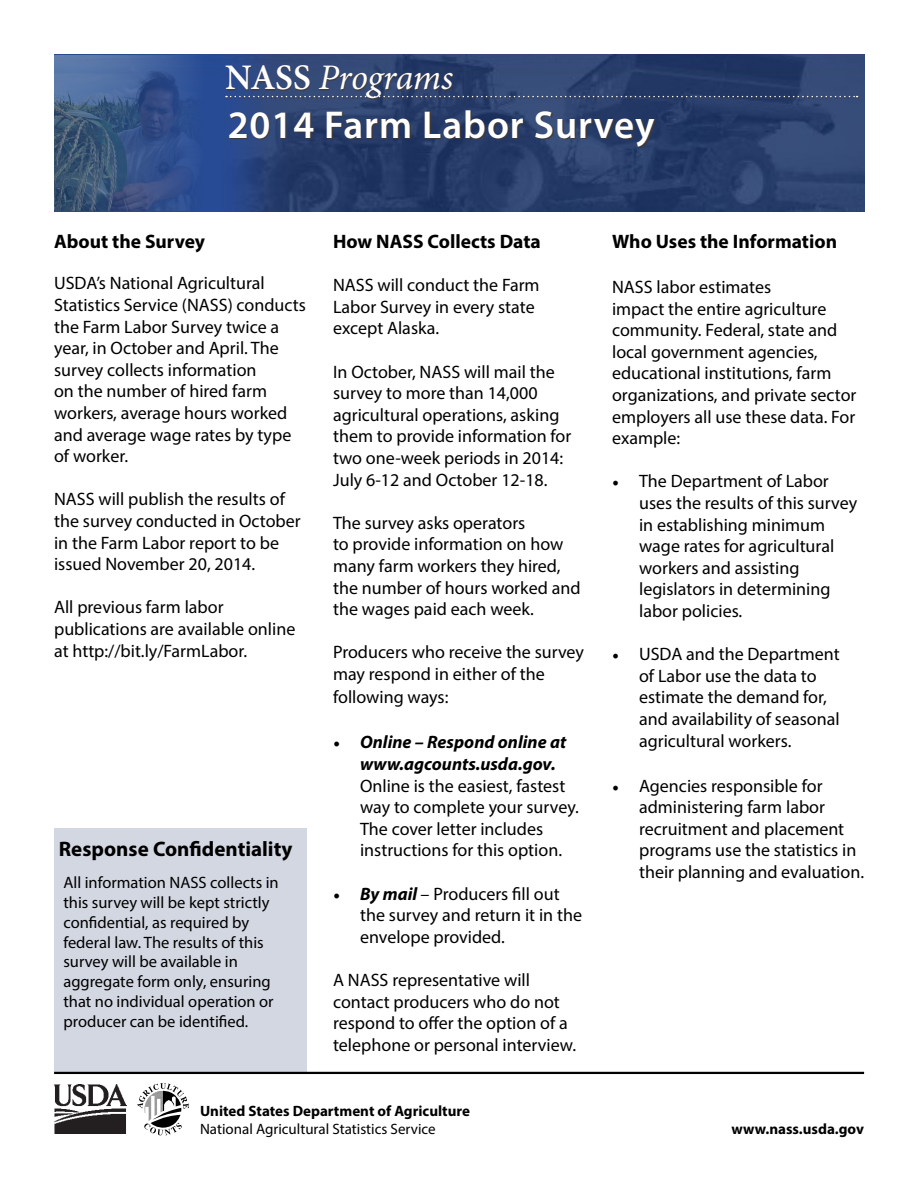
<style>
.page{position:relative;width:918px;height:1188px;background:#fff}
.page>*{position:absolute;margin:0;border:0;box-sizing:border-box;transform-origin:0 0}
.t1{font:600 39px "Myriad Pro";letter-spacing:.025em;color:#fff}
.t2{font:italic 36px "Minion Pro";letter-spacing:-.005em;color:#fff}
.t3{font:700 21px "Myriad Pro";color:#000}
.t4{font:700 19.5px "Myriad Pro";color:#000}
.t5{font:18px/21.6px "Myriad Pro";color:#000}
.t6{font:italic 700 18px/21.6px "Myriad Pro";color:#000}
.t7{font:16.5px/19.8px "Myriad Pro";color:#000}
.t8{font:700 15px "Myriad Pro";color:#000}
.t9{font:15px "Myriad Pro";color:#000}
.s1{font-weight:600;font-style:normal}
.s2{font-family:"Minion Pro"}
.s3{font-family:"Minion Pro";font-weight:700;font-style:italic}
.s4{font-weight:700;font-style:italic}
</style>
<div class="page">
<hr style="left:54px;top:1072px;width:810px;height:2px;background:#000">
<img style="left:54px;top:54px;width:810px;height:157px">
<div style="left:226px;top:67px;width:633px;height:33px;background:#46382d;opacity:.8"></div>
<svg style="left:226px;top:96px;width:632px;height:1px"></svg>
<div style="left:230px;top:112px;width:426px;height:36px;background:#46382d;opacity:.8"></div>
<img style="left:54px;top:55px;width:149px;height:155px">
<div style="left:54px;top:829px;width:252px;height:243px;background:#d3d7e2"></div>
<img style="left:54px;top:1084px;width:73px;height:50px">
<svg style="left:137px;top:1083px;width:52px;height:52px"></svg>
<h2 class="t2" style="left:225px;top:53px;width:229px"><span class="s1">NASS</span> Programs</h2>
<h1 class="t1" style="left:228px;top:100px;width:429px">2014 Farm Labor Survey</h1>
<p class="t4" style="left:54px;top:229px;width:153px">About the Survey</p>
<p class="t5" style="left:54px;top:272px;width:253px">USDA’s National Agricultural<br>Statistics Service (NASS) conducts the Farm Labor Survey twice a year, in October and April. The survey collects information<br>on the number of hired farm workers, average hours worked and average wage rates by type of worker.</p>
<p class="t5" style="left:54px;top:488px;width:248px">NASS will publish the results of the survey conducted in October in the Farm Labor report to be issued November 20, 2014.</p>
<p class="t5" style="left:54px;top:596px;width:243px">All previous farm labor publications are available online at http://bit.ly/FarmLabor.</p>
<p class="t3" style="left:59px;top:836px;width:235px">Response Confidentiality</p>
<p class="t7" style="left:63px;top:873px;width:217px">All information NASS collects in this survey will be kept strictly confidential, as required by federal law. The results of this survey will be available in aggregate form only, ensuring that no individual operation or producer can be identified.</p>
<p class="t4" style="left:333px;top:229px;width:209px">How NASS Collects Data</p>
<p class="t5" style="left:333px;top:274px;width:208px">NASS will conduct the Farm<br>Labor Survey in every state except Alaska.</p>
<p class="t5" style="left:333px;top:360px;width:240px">In October, NASS will mail the survey to more than 14,000 agricultural operations, asking them to provide information for two one-week periods in 2014:<br>July 6-12 and October 12-18.</p>
<p class="t5" style="left:333px;top:512px;width:249px">The survey asks operators<br>to provide information on how many farm workers they hired, the number of hours worked and the wages paid each week.</p>
<p class="t5" style="left:333px;top:641px;width:253px">Producers who receive the survey may respond in either of the</p>
<p class="t5" style="left:333px;top:686px;width:117px">following ways:</p>
<p class="t6" style="left:360px;top:731px;width:208px;text-indent:-27px"><span class="s2">•</span> Online – Respond online at www.agcounts.usda.gov.</p>
<p class="t5" style="left:360px;top:774px;width:220px">Online is the easiest, fastest way to complete your survey.<br>The cover letter includes instructions for this option.</p>
<p class="t5" style="left:360px;top:882px;width:223px;text-indent:-27px"><span class="s3">•</span> <span class="s4">By mail</span> – Producers fill out the survey and return it in the envelope provided.</p>
<p class="t5" style="left:333px;top:969px;width:245px">A NASS representative will contact producers who do not respond to offer the option of a telephone or personal interview.</p>
<p class="t8" style="left:200px;top:1101px;width:271px">United States Department of Agriculture</p>
<p class="t9" style="left:200px;top:1120px;width:237px">National Agricultural Statistics Service</p>
<p class="t4" style="left:612px;top:229px;width:227px">Who Uses the Information</p>
<p class="t5" style="left:612px;top:276px;width:246px">NASS labor estimates<br>impact the entire agriculture community. Federal, state and local government agencies, educational institutions, farm organizations, and private sector employers all use these data. For example:</p>
<p class="t5" style="left:639px;top:470px;width:220px;text-indent:-27px"><span class="s2">•</span> The Department of Labor uses the results of this survey in establishing minimum wage rates for agricultural workers and assisting legislators in determining labor policies.</p>
<p class="t5" style="left:639px;top:643px;width:202px;text-indent:-27px"><span class="s2">•</span> USDA and the Department of Labor use the data to estimate the demand for, and availability of seasonal agricultural workers.</p>
<p class="t5" style="left:639px;top:774px;width:227px;text-indent:-27px"><span class="s2">•</span> Agencies responsible for administering farm labor recruitment and placement programs use the statistics in their planning and evaluation.</p>
<p class="t8" style="left:731px;top:1119px;width:134px">www.nass.usda.gov</p>
</div>
